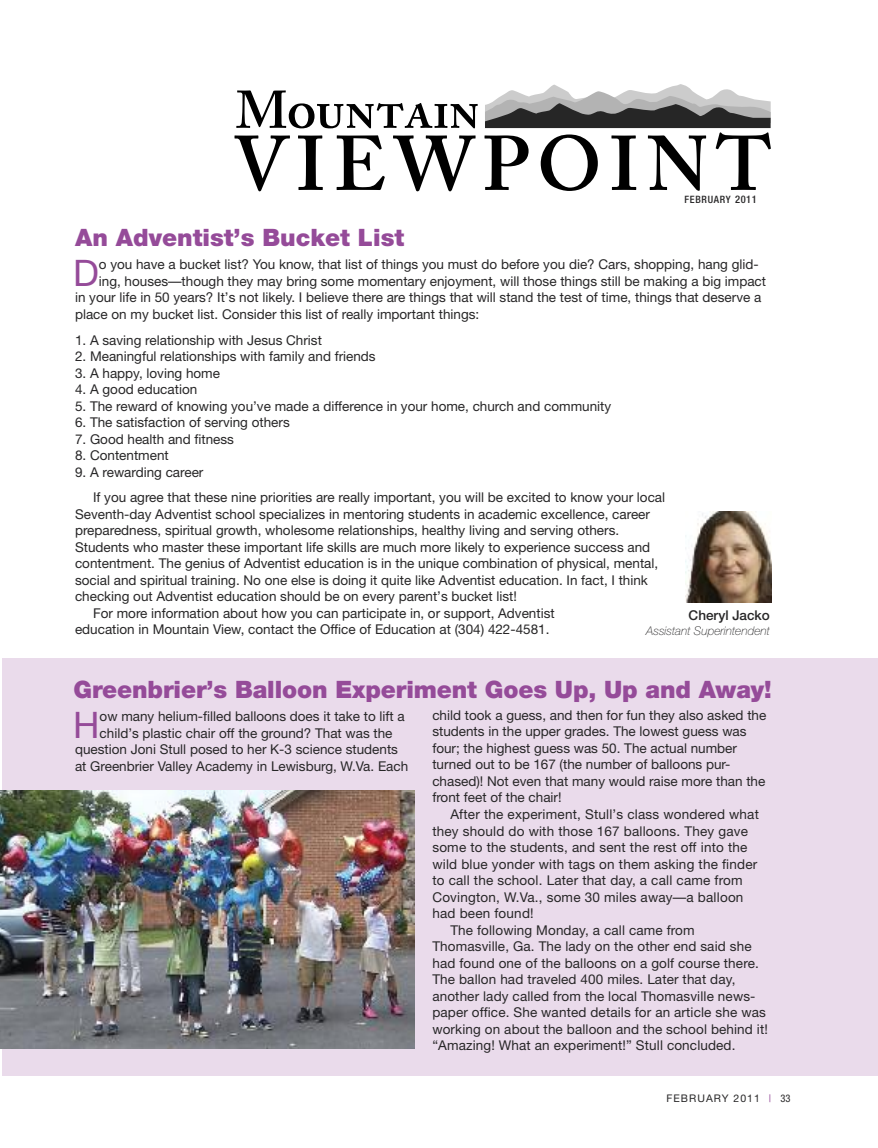
<style>
.page{position:relative;width:878px;height:1148px;background:#fff}
.page>*{position:absolute;margin:0;border:0;box-sizing:border-box;transform-origin:0 0}
.t1{font:36.6px "Helvetica Neue";color:#954b99}
.t2{font:900 24px "Helvetica Neue";letter-spacing:-.005em;color:#954b99}
.t3{font:13.5px/16.5px "Helvetica Neue";color:#272627}
.t4{font:500 13.5px "Helvetica Neue";color:#272627}
.t5{font:italic 100 12px "Helvetica Neue";color:#272627}
.t6{font:10.5px "Helvetica Neue";letter-spacing:.1em;color:#272627}
.t7{font:500 condensed 10.2px "Helvetica Neue";letter-spacing:.065em;color:#272627}
.s1{font-size:10.5px}
.s2{color:#954b99}
.s3{font-stretch:condensed}
</style>
<div class="page">
<div style="left:2px;top:658px;width:876px;height:418px;background:#eadbeb"></div>
<img style="left:685px;top:511px;width:86px;height:91px">
<svg style="left:236px;top:90px;width:241px;height:38px"></svg>
<svg style="left:234px;top:135px;width:56px;height:56px"></svg>
<svg style="left:298px;top:135px;width:25px;height:55px"></svg>
<svg style="left:336px;top:135px;width:49px;height:55px"></svg>
<svg style="left:393px;top:135px;width:82px;height:56px"></svg>
<svg style="left:484px;top:84px;width:286px;height:107px"></svg>
<img style="left:0;top:790px;width:414px;height:259px">
<h2 class="t2" style="left:75px;top:229px;width:331px">An Adventist’s Bucket List</h2>
<p class="t7" style="left:684px;top:196px;width:74px">FEBRUARY <span class="s1">2011</span></p>
<h1 class="t1" style="left:73px;top:260px;width:27px">D</h1>
<p class="t3" style="left:99px;top:258px;width:661px">o you have a bucket list? You know, that list of things you must do before you die? Cars, shopping, hang glid-</p>
<p class="t3" style="left:99px;top:274px;width:668px">ing, houses—though they may bring some momentary enjoyment, will those things still be making a big impact</p>
<p class="t3" style="left:75px;top:291px;width:687px">in your life in 50 years? It’s not likely. I believe there are things that will stand the test of time, things that deserve a</p>
<p class="t3" style="left:75px;top:307px;width:406px">place on my bucket list. Consider this list of really important things:</p>
<p class="t3" style="left:75px;top:333px;width:248px">1. A saving relationship with Jesus Christ</p>
<p class="t3" style="left:75px;top:349px;width:302px">2. Meaningful relationships with family and friends</p>
<p class="t3" style="left:75px;top:366px;width:146px">3. A happy, loving home</p>
<p class="t3" style="left:75px;top:382px;width:124px">4. A good education</p>
<p class="t3" style="left:75px;top:399px;width:537px">5. The reward of knowing you’ve made a difference in your home, church and community</p>
<p class="t3" style="left:75px;top:415px;width:216px">6. The satisfaction of serving others</p>
<p class="t3" style="left:75px;top:432px;width:160px">7. Good health and fitness</p>
<p class="t3" style="left:75px;top:448px;width:95px">8. Contentment</p>
<p class="t3" style="left:93px;top:460px;width:573px;line-height:25.5px;text-indent:-18px">9. A rewarding career<br>If you agree that these nine priorities are really important, you will be excited to know your local</p>
<p class="t3" style="left:75px;top:507px;width:576px">Seventh-day Adventist school specializes in mentoring students in academic excellence, career</p>
<p class="t3" style="left:75px;top:523px;width:545px">preparedness, spiritual growth, wholesome relationships, healthy living and serving others.</p>
<p class="t3" style="left:75px;top:540px;width:576px">Students who master these important life skills are much more likely to experience success and</p>
<p class="t3" style="left:75px;top:556px;width:584px">contentment. The genius of Adventist education is in the unique combination of physical, mental,</p>
<p class="t3" style="left:75px;top:573px;width:574px">social and spiritual training. No one else is doing it quite like Adventist education. In fact, I think</p>
<p class="t3" style="left:75px;top:589px;width:443px">checking out Adventist education should be on every parent’s bucket list!</p>
<p class="t3" style="left:93px;top:606px;width:463px">For more information about how you can participate in, or support, Adventist</p>
<p class="t3" style="left:75px;top:622px;width:476px">education in Mountain View, contact the Office of Education at (304) 422-4581.</p>
<p class="t4" style="left:688px;top:610px;width:83px">Cheryl Jacko</p>
<p class="t5" style="left:646px;top:626px;width:125px">Assistant Superintendent</p>
<h2 class="t2" style="left:74px;top:680px;width:699px">Greenbrier’s Balloon Experiment Goes Up, Up and Away!</h2>
<h1 class="t1" style="left:73px;top:711px;width:28px">H</h1>
<p class="t3" style="left:100px;top:709px;width:307px">ow many helium-filled balloons does it take to lift a</p>
<p class="t3" style="left:100px;top:726px;width:294px">child’s plastic chair off the ground? That was the</p>
<p class="t3" style="left:75px;top:742px;width:324px">question Joni Stull posed to her K-3 science students</p>
<p class="t3" style="left:75px;top:759px;width:335px">at Greenbrier Valley Academy in Lewisburg, W.Va. Each</p>
<p class="t3" style="left:432px;top:708px;width:335px">child took a guess, and then for fun they also asked the students in the upper grades. The lowest guess was four; the highest guess was 50. The actual number turned out to be 167 (the number of balloons pur&shy;chased)! Not even that many would raise more than the front feet of the chair!</p>
<p class="t3" style="left:450px;top:807px;width:310px">After the experiment, Stull’s class wondered what</p>
<p class="t3" style="left:432px;top:823px;width:317px">they should do with those 167 balloons. They gave</p>
<p class="t3" style="left:432px;top:840px;width:316px">some to the students, and sent the rest off into the</p>
<p class="t3" style="left:432px;top:856px;width:326px">wild blue yonder with tags on them asking the finder</p>
<p class="t3" style="left:432px;top:873px;width:312px">to call the school. Later that day, a call came from</p>
<p class="t3" style="left:432px;top:889px;width:312px">Covington, W.Va., some 30 miles away—a balloon</p>
<p class="t3" style="left:432px;top:906px;width:103px">had been found!</p>
<p class="t3" style="left:450px;top:922px;width:246px">The following Monday, a call came from</p>
<p class="t3" style="left:432px;top:939px;width:321px">Thomasville, Ga. The lady on the other end said she</p>
<p class="t3" style="left:432px;top:955px;width:328px">had found one of the balloons on a golf course there.</p>
<p class="t3" style="left:432px;top:972px;width:304px">The ballon had traveled 400 miles. Later that day,</p>
<p class="t3" style="left:432px;top:988px;width:324px">another lady called from the local Thomasville news-</p>
<p class="t3" style="left:432px;top:1005px;width:335px">paper office. She wanted details for an article she was</p>
<p class="t3" style="left:432px;top:1021px;width:337px">working on about the balloon and the school behind it!</p>
<p class="t3" style="left:432px;top:1038px;width:304px">“Amazing! What an experiment!” Stull concluded.</p>
<p class="t6" style="left:666px;top:1094px;width:126px">FEBRUARY 2011 <span class="s2">|</span> <span class="s3">33</span></p>
</div>
